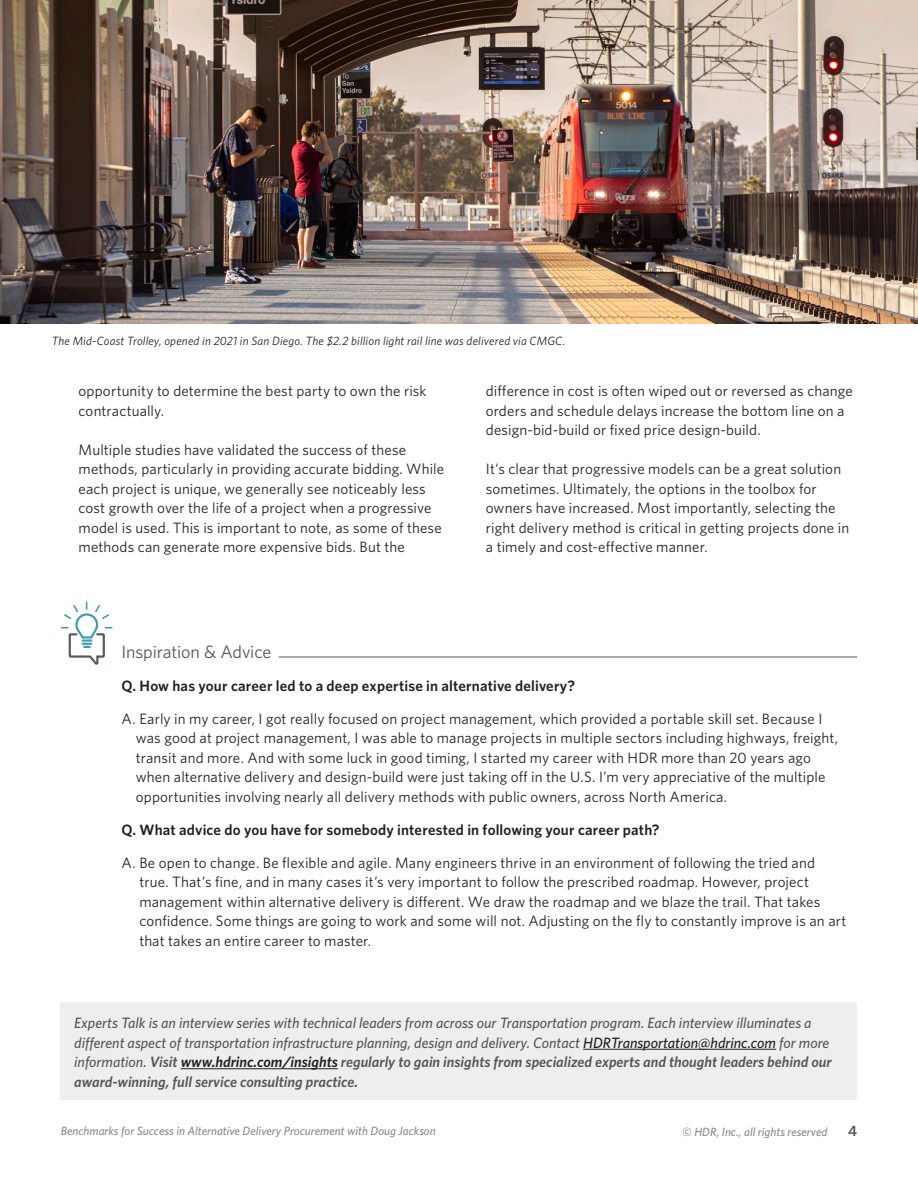
<style>
.page{position:relative;width:918px;height:1188px;background:#fff}
.page>*{position:absolute;margin:0;border:0;box-sizing:border-box;transform-origin:0 0}
.t1{font:18px "Whitney";letter-spacing:-.01em;color:#54585a}
.t2{font:15px/19.5px "Whitney";letter-spacing:.01em;color:#231f20}
.t3{font:italic 500 15px/19.5px "Whitney";color:#54585a}
.t4{font:600 15px "Whitney";letter-spacing:.01em;color:#231f20}
.t5{font:600 15px "Whitney";color:#54585a}
.t6{font:italic 500 12px "Whitney";color:#878a8b}
.t7{font:italic 12px "Whitney";letter-spacing:.015em;color:#231f20}
.s1{color:#231f20}
.s2{font-weight:600}
.s3{font-weight:600;color:#231f20}
</style>
<div class="page">
<svg style="left:61px;top:602px;width:52px;height:63px"></svg>
<img style="left:0;top:0;width:918px;height:324px">
<hr style="left:279px;top:657px;width:578px;height:1px;background:#54585a">
<div style="left:61px;top:1003px;width:796px;height:97px;background:#eee"></div>
<hr style="left:583px;top:1049px;width:193px;height:1px;background:#231f20">
<hr style="left:181px;top:1068px;width:157px;height:1px;background:#231f20">
<p class="t7" style="left:52px;top:333px;width:515px">The Mid-Coast Trolley, opened in 2021 in San Diego. The $2.2 billion light rail line was delivered via CMGC.</p>
<p class="t2" style="left:79px;top:381px;width:349px">opportunity to determine the best party to own the risk contractually.</p>
<p class="t2" style="left:79px;top:439px;width:367px">Multiple studies have validated the success of these methods, particularly in providing accurate bidding. While each project is unique, we generally see noticeably less cost growth over the life of a project when a progressive model is used. This is important to note, as some of these methods can generate more expensive bids. But the</p>
<p class="t2" style="left:486px;top:381px;width:369px">difference in cost is often wiped out or reversed as change orders and schedule delays increase the bottom line on a design-bid-build or fixed price design-build.</p>
<p class="t2" style="left:486px;top:459px;width:365px">It’s clear that progressive models can be a great solution sometimes. Ultimately, the options in the toolbox for owners have increased. Most importantly, selecting the right delivery method is critical in getting projects done in a timely and cost-effective manner.</p>
<p class="t1" style="left:122px;top:640px;width:151px">Inspiration &amp; Advice</p>
<p class="t4" style="left:122px;top:676px;width:455px">Q. How has your career led to a deep expertise in alternative delivery?</p>
<p class="t2" style="left:136px;top:708px;width:704px;text-indent:-14px">A. Early in my career, I got really focused on project management, which provided a portable skill set. Because I was good at project management, I was able to manage projects in multiple sectors including highways, freight, transit and more. And with some luck in good timing, I started my career with HDR more than 20 years ago when alternative delivery and design-build were just taking off in the U.S. I’m very appreciative of the multiple opportunities involving nearly all delivery methods with public owners, across North America.</p>
<p class="t4" style="left:122px;top:820px;width:540px">Q. What advice do you have for somebody interested in following your career path?</p>
<p class="t2" style="left:139px;top:852px;width:709px;text-indent:-18px">A. Be open to change. Be flexible and agile. Many engineers thrive in an environment of following the tried and true. That’s fine, and in many cases it’s very important to follow the prescribed roadmap. However, project management within alternative delivery is different. We draw the roadmap and we blaze the trail. That takes confidence. Some things are going to work and some will not. Adjusting on the fly to constantly improve is an art that takes an entire career to master.</p>
<p class="t3" style="left:74px;top:1013px;width:759px">Experts Talk is an interview series with technical leaders from across our Transportation program. Each interview illuminates a different aspect of transportation infrastructure planning, design and delivery. Contact <span class="s1">HDRTransportation@hdrinc.com</span> for more information. <span class="s2">Visit</span> <span class="s3">www.hdrinc.com/insights</span> <span class="s2">regularly to gain insights from specialized experts and thought leaders behind our award-winning, full service consulting practice.</span></p>
<p class="t6" style="left:61px;top:1123px;width:377px">Benchmarks for Success in Alternative Delivery Procurement with Doug Jackson</p>
<p class="t5" style="left:848px;top:1121px;width:10px">4</p>
<p class="t6" style="left:682px;top:1124px;width:147px">© HDR, Inc., all rights reserved</p>
</div>
